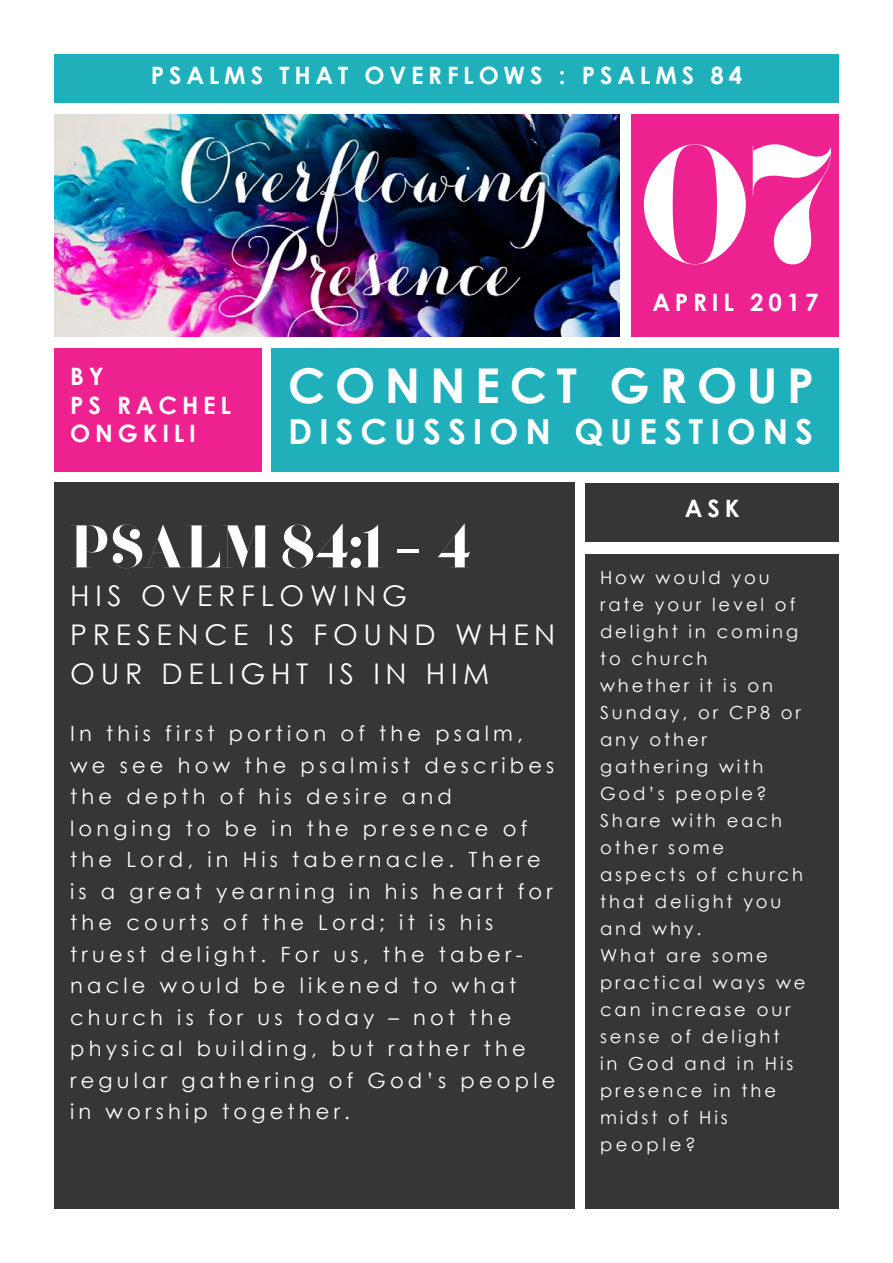
<style>
.page{position:relative;width:893px;height:1263px;background:#fff}
.page>*{position:absolute;margin:0;border:0;box-sizing:border-box;transform-origin:0 0}
.t1{font:165px "F37 Bella";color:#fff}
.t2{font:60px "F37 Bella";color:#fff}
.t3{font:700 48px "Century Gothic";letter-spacing:.2em;color:#fff}
.t4{font:700 34.5px "Century Gothic";letter-spacing:.2em;color:#fff}
.t5{font:28.5px/39px "Century Gothic";letter-spacing:.2em;color:#fff}
.t6{font:700 24px/28.8px "Century Gothic";letter-spacing:.2em;color:#fff}
.t7{font:21px/31.5px "Century Gothic";letter-spacing:.2em;color:#fff}
.t8{font:18px/27px "Century Gothic";letter-spacing:.16em;color:#fff}
.s1{font-family:"Playfair Display"}
</style>
<div class="page">
<img style="left:54px;top:114px;width:565px;height:223px">
<div style="left:632px;top:114px;width:207px;height:223px;background:#ed2190"></div>
<div style="left:272px;top:348px;width:567px;height:123px;background:#1fb0bc"></div>
<div style="left:54px;top:54px;width:785px;height:49px;background:#1fb0bc"></div>
<div style="left:54px;top:483px;width:520px;height:726px;background:#363636"></div>
<div style="left:54px;top:348px;width:207px;height:123px;background:#ed2190"></div>
<div style="left:586px;top:483px;width:253px;height:58px;background:#363636"></div>
<div style="left:586px;top:555px;width:253px;height:654px;background:#363636"></div>
<p class="t6" style="left:151px;top:60px;width:593px">PSALMS THAT OVERFLOWS : PSALMS 84</p>
<p class="t6" style="left:70px;top:361px;width:162px">BY<br>PS RACHEL<br>ONGKILI</p>
<h1 class="t1" style="left:640px;top:108px;width:193px">07</h1>
<p class="t6" style="left:652px;top:287px;width:168px">APRIL 2017</p>
<h3 class="t3" style="left:288px;top:355px;width:528px">CONNECT GROUP</h3>
<h3 class="t4" style="left:288px;top:410px;width:527px">DISCUSSION QUESTIONS</h3>
<p class="t6" style="left:685px;top:493px;width:56px">ASK</p>
<h2 class="t2" style="left:70px;top:511px;width:403px">PSALM 84:1 <span class="s1">-</span> 4</h2>
<h3 class="t5" style="left:70px;top:576px;width:487px">HIS OVERFLOWING<br>PRESENCE IS FOUND WHEN<br>OUR DELIGHT IS IN HIM</h3>
<p class="t7" style="left:70px;top:717px;width:487px">In this first portion of the psalm, we see how the psalmist describes the depth of his desire and longing to be in the presence of the Lord, in His tabernacle. There is a great yearning in his heart for the courts of the Lord; it is his truest delight. For us, the taber&shy;nacle would be likened to what church is for us today – not the physical building, but rather the regular gathering of God’s people in worship together.</p>
<p class="t8" style="left:600px;top:564px;width:207px">How would you rate your level of delight in coming to church<br>whether it is on<br>Sunday, or CP8 or any other gathering with<br>God’s people?<br>Share with each other some aspects of church that delight you and why.<br>What are some practical ways we can increase our sense of delight<br>in God and in His presence in the midst of His people?</p>
</div>
